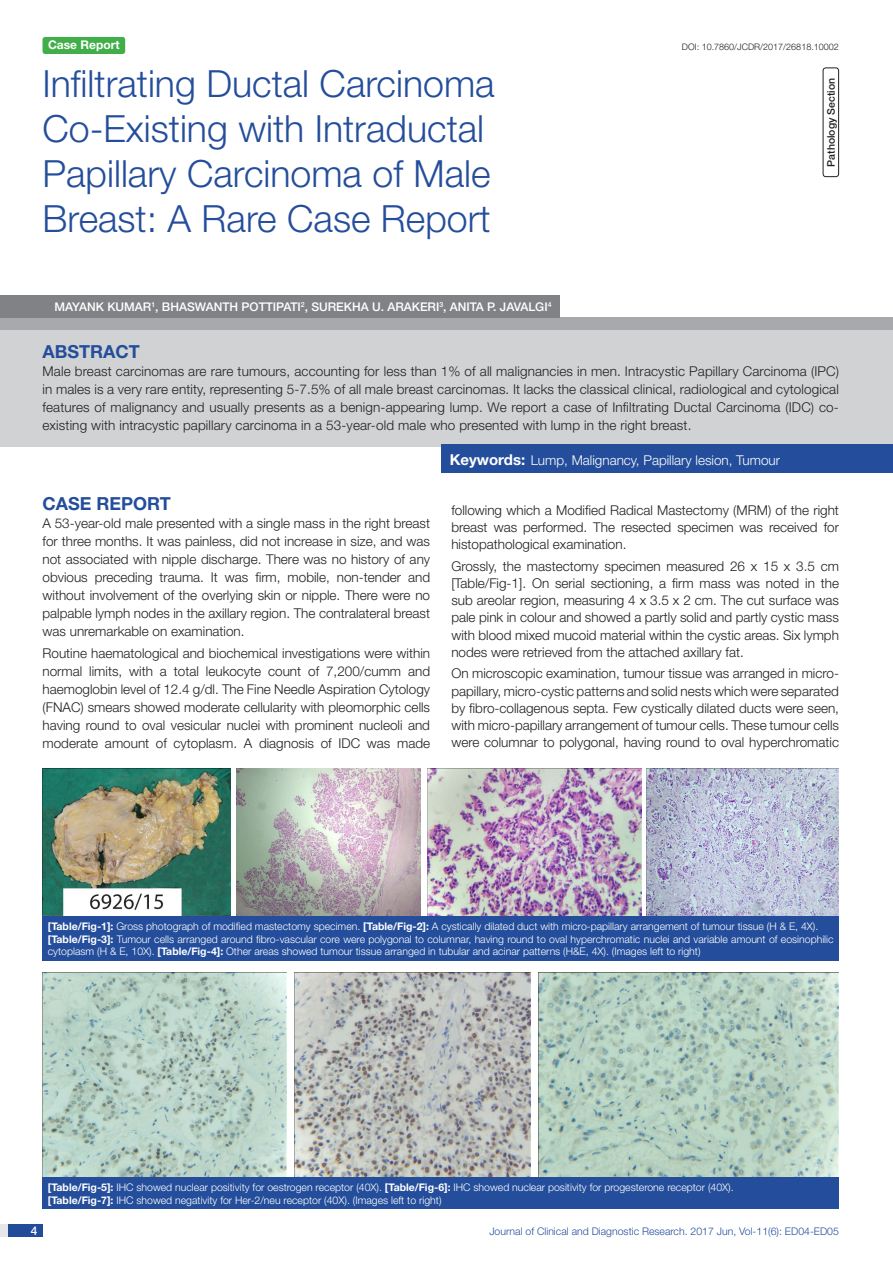
<style>
.page{position:relative;width:893px;height:1263px;background:#fff}
.page>*{position:absolute;margin:0;border:0;box-sizing:border-box;transform-origin:0 0}
.t1{font:300 37.5px/45px "Helvetica Neue";color:#244e9b}
.Heading{font:700 18px "Helvetica Neue";color:#244e9b}
.Abstract_head{font:700 18px "Helvetica Neue";color:#244e9b}
.Body_text{font:300 13.5px/18px "Helvetica Neue";color:#231f20;text-align:justify}
.Abstract_Text{font:300 13.5px/18px "Helvetica Neue";letter-spacing:.01em;color:#231f20;text-align:justify}
.Key_words{font:300 13.5px "Helvetica Neue";color:#fff}
.Author{font:500 12px "Helvetica Neue";color:#fff}
.t2{font:700 12px "Helvetica Neue";color:#fff}
.TABLE_FIG{font:300 10.5px/12.6px "Helvetica Neue";color:#fff}
.t3{font:300 10.5px "Helvetica Neue";color:#244e9b}
.section{font:500 10.5px "Helvetica Neue";color:#231f20}
.DOI{font:300 9px "Helvetica Neue";color:#231f20}
.s1{font-weight:700;font-size:15px}
.s2{font-weight:700}
</style>
<div class="page">
<div style="left:0;top:1224px;width:43px;height:13px;background:#e6e7e9"></div>
<div style="left:8px;top:1224px;width:35px;height:13px;background:#214c99"></div>
<div style="left:43px;top:37px;width:82px;height:17px;background:#40ae49;border-radius:3px"></div>
<div style="left:823px;top:68px;width:16px;height:109px;border:1px solid #231f20;border-radius:3px"></div>
<div style="left:0;top:318px;width:893px;height:12px;background:#a8a9ad"></div>
<div style="left:0;top:295px;width:559px;height:23px;background:#808285"></div>
<div style="left:0;top:330px;width:893px;height:116px;background:#d1d2d4"></div>
<div style="left:442px;top:445px;width:451px;height:28px;background:#244e9b"></div>
<img style="left:43px;top:769px;width:188px;height:147px">
<img style="left:237px;top:769px;width:184px;height:147px">
<img style="left:427px;top:768px;width:214px;height:148px">
<img style="left:647px;top:768px;width:192px;height:148px">
<img style="left:43px;top:973px;width:243px;height:204px">
<img style="left:295px;top:972px;width:235px;height:205px">
<img style="left:538px;top:972px;width:301px;height:205px">
<div style="left:43px;top:916px;width:796px;height:45px;background:#244e9b"></div>
<div style="left:43px;top:1177px;width:796px;height:32px;background:#244e9b"></div>
<p class="t2" style="left:48px;top:37px;width:73px">Case Report</p>
<p class="DOI" style="left:682px;top:41px;width:158px">DOI: 10.7860/JCDR/2017/26818.10002</p>
<p class="section" style="left:825px;top:167px;width:90px;rotate:-90deg">PATHOLOGY SECTION</p>
<p class="t1" style="left:43px;top:60px;width:454px">Infiltrating Ductal Carcinoma</p>
<p class="t1" style="left:43px;top:105px;width:450px">Co-Existing with Intraductal<br>Papillary Carcinoma of Male<br>Breast: A Rare Case Report</p>
<p class="Author" style="left:54px;top:300px;width:499px">MAYANK KUMAR<sup>1</sup>, BHASWANTH POTTIPATI<sup>2</sup>, SUREKHA U. ARAKERI<sup>3</sup>, ANITA P. JAVALGI<sup>4</sup></p>
<p class="Abstract_head" style="left:43px;top:341px;width:38px">Abstract</p>
<p class="Abstract_Text" style="left:43px;top:362px;width:798px">Male breast carcinomas are rare tumours, accounting for less than 1% of all malignancies in men. Intracystic Papillary Carcinoma (IPC) in males is a very rare entity, representing 5-7.5% of all male breast carcinomas. It lacks the classical clinical, radiological and cytological features of malignancy and usually presents as a benign-appearing lump. We report a case of Infiltrating Ductal Carcinoma (IDC) co&shy;existing with intracystic papillary carcinoma in a 53-year-old male who presented with lump in the right breast.</p>
<p class="Heading" style="left:43px;top:493px;width:130px">CASE REPORT</p>
<p class="Body_text" style="left:43px;top:514px;width:389px">A 53-year-old male presented with a single mass in the right breast for three months. It was painless, did not increase in size, and was not associated with nipple discharge. There was no history of any obvious preceding trauma. It was firm, mobile, non-tender and without involvement of the overlying skin or nipple. There were no palpable lymph nodes in the axillary region. The contralateral breast was unremarkable on examination.</p>
<p class="Body_text" style="left:43px;top:644px;width:389px">Routine haematological and biochemical investigations were within normal limits, with a total leukocyte count of 7,200/cumm and haemoglobin level of 12.4 g/dl. The Fine Needle Aspiration Cytology (FNAC) smears showed moderate cellularity with pleomorphic cells having round to oval vesicular nuclei with prominent nucleoli and moderate amount of cytoplasm. A diagnosis of IDC was made</p>
<p class="Key_words" style="left:450px;top:452px;width:332px"><span class="s1">Keywords:</span> Lump, Malignancy, Papillary lesion, Tumour</p>
<p class="Body_text" style="left:451px;top:501px;width:389px;line-height:17.2px">following which a Modified Radical Mastectomy (MRM) of the right breast was performed. The resected specimen was received for histopathological examination.</p>
<p class="Body_text" style="left:451px;top:557px;width:389px;line-height:17.2px">Grossly, the mastectomy specimen measured 26 x 15 x 3.5 cm [Table/Fig-1]. On serial sectioning, a firm mass was noted in the sub areolar region, measuring 4 x 3.5 x 2 cm. The cut surface was pale pink in colour and showed a partly solid and partly cystic mass with blood mixed mucoid material within the cystic areas. Six lymph nodes were retrieved from the attached axillary fat.</p>
<p class="Body_text" style="left:451px;top:665px;width:389px;line-height:17.2px">On microscopic examination, tumour tissue was arranged in micro&shy;papillary, micro-cystic patterns and solid nests which were separated by fibro-collagenous septa. Few cystically dilated ducts were seen, with micro-papillary arrangement of tumour cells. These tumour cells were columnar to polygonal, having round to oval hyperchromatic</p>
<p class="TABLE_FIG" style="left:48px;top:920px;width:772px"><span class="s2">[Table/Fig-1]:</span> Gross photograph of modified mastectomy specimen. <span class="s2">[Table/Fig-2]:</span> A cystically dilated duct with micro-papillary arrangement of tumour tissue (H &amp; E, 4X).</p>
<p class="TABLE_FIG" style="left:48px;top:932px;width:787px"><span class="s2">[Table/Fig-3]:</span> Tumour cells arranged around fibro-vascular core were polygonal to columnar, having round to oval hyperchromatic nuclei and variable amount of eosinophilic cytoplasm (H &amp; E, 10X). <span class="s2">[Table/Fig-4]:</span> Other areas showed tumour tissue arranged in tubular and acinar patterns (H&amp;E, 4X). (Images left to right)</p>
<p class="TABLE_FIG" style="left:48px;top:1181px;width:687px"><span class="s2">[Table/Fig-5]:</span> IHC showed nuclear positivity for oestrogen receptor (40X). <span class="s2">[Table/Fig-6]:</span> IHC showed nuclear positivity for progesterone receptor (40X).</p>
<p class="TABLE_FIG" style="left:48px;top:1193px;width:395px"><span class="s2">[Table/Fig-7]:</span> IHC showed negativity for Her-2/neu receptor (40X). (Images left to right)</p>
<p class="Author" style="left:31px;top:1223px;width:8px">4</p>
<p class="t3" style="left:489px;top:1225px;width:351px">Journal of Clinical and Diagnostic Research. 2017 Jun, Vol-11(6): ED04-ED05</p>
</div>
